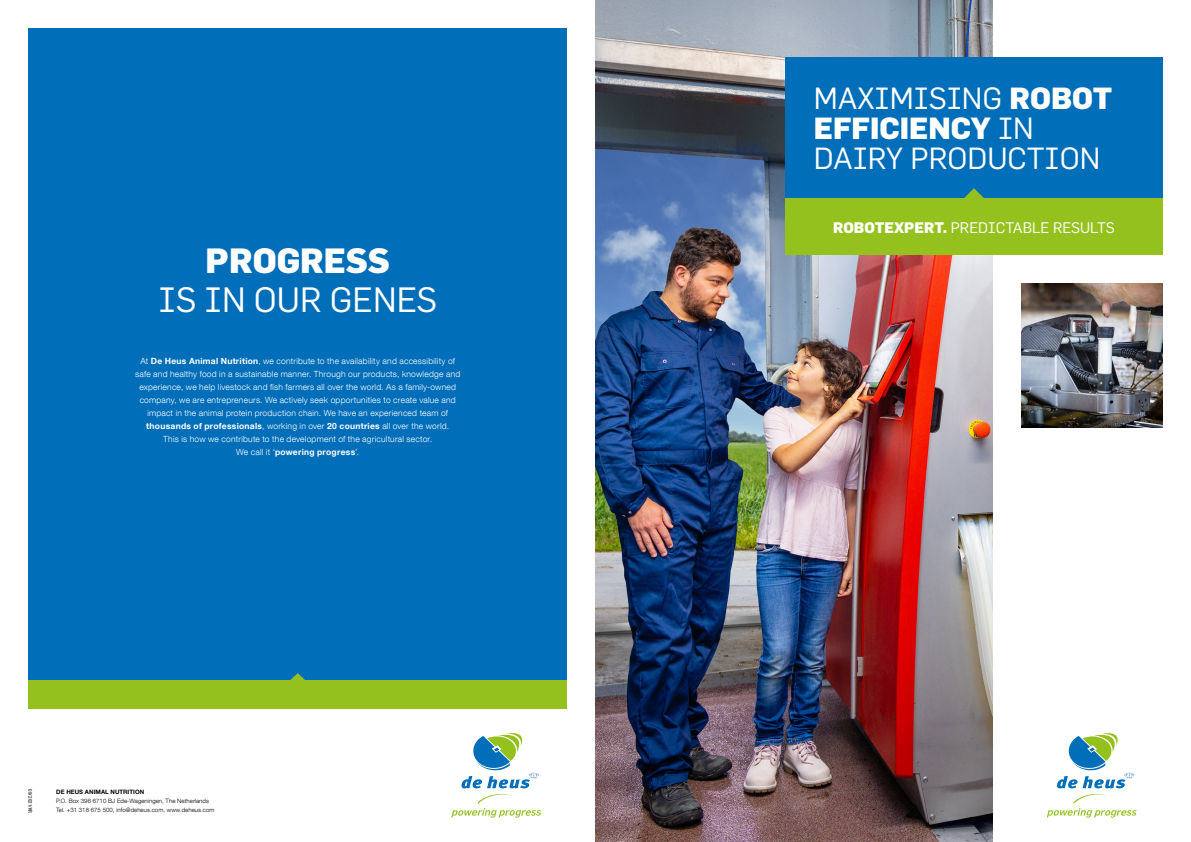
<style>
.page{position:relative;width:1191px;height:842px;background:#fff}
.page>*{position:absolute;margin:0;border:0;box-sizing:border-box;transform-origin:0 0}
.t1{font:34.4px "Flama";color:#fff}
.t2{font:800 34.4px "Flama";color:#fff}
.t3{font:30px/30px "Flama";color:#fff}
.t4{font:15px "Flama";color:#fff}
.t5{font:300 8.5px/13px "Helvetica Neue LT Com";letter-spacing:.025em;color:#fff;text-align:center}
.t6{font:300 6px/9px "Helvetica Neue LT Com";letter-spacing:.01em;color:#000}
.t7{font:700 6px "Helvetica Neue LT Com";letter-spacing:.01em;color:#000}
.t8{font:condensed 5px "Helvetica Neue LT Com";letter-spacing:.03em;color:#000}
.s1{font-weight:700}
.s2{font-weight:800}
</style>
<div class="page">
<div style="left:28px;top:28px;width:539px;height:673px;background:#006eb8"></div>
<svg style="left:1057px;top:733px;width:77px;height:55px"></svg>
<svg style="left:1046px;top:794px;width:90px;height:24px"></svg>
<img style="left:595px;top:0;width:397px;height:842px">
<div style="left:785px;top:57px;width:377px;height:141px;background:#006eb8"></div>
<svg style="left:964px;top:188px;width:20px;height:10px"></svg>
<div style="left:785px;top:198px;width:377px;height:57px;background:#95c11f"></div>
<div style="left:28px;top:680px;width:539px;height:29px;background:#95c11f"></div>
<svg style="left:290px;top:673px;width:15px;height:7px"></svg>
<svg style="left:461px;top:733px;width:78px;height:55px"></svg>
<svg style="left:451px;top:794px;width:90px;height:24px"></svg>
<img style="left:1021px;top:283px;width:141px;height:145px">
<h1 class="t2" style="left:206px;top:239px;width:186px">PROGRESS</h1>
<h1 class="t1" style="left:158px;top:280px;width:280px">IS IN OUR GENES</h1>
<p class="t5" style="left:135px;top:354px;width:327px">At <span class="s1">De Heus Animal Nutrition</span>, we contribute to the availability and accessibility of safe and healthy food in a sustainable manner. Through our products, knowledge and experience, we help livestock and fish farmers all over the world. As a family-owned company, we are entrepreneurs. We actively seek opportunities to create value and impact in the animal protein production chain. We have an experienced team of <span class="s1">thousands of professionals</span>, working in over <span class="s1">20 countries</span> all over the world.<br>This is how we contribute to the development of the agricultural sector.<br>We call it ‘<span class="s1">powering progress</span>’.</p>
<p class="t8" style="left:33px;top:789px;width:25px;rotate:90deg">09/2021/KR</p>
<p class="t7" style="left:56px;top:788px;width:90px">DE HEUS ANIMAL NUTRITION</p>
<p class="t6" style="left:56px;top:796px;width:160px">P.O. Box 396 6710 BJ Ede-Wageningen, The Netherlands<br>Tel. +31 318 675 500, info@deheus.com, www.deheus.com</p>
<h2 class="t3" style="left:813px;top:83px;width:300px">MAXIMISING <span class="s2">ROBOT<br>EFFICIENCY</span> IN<br>DAIRY PRODUCTION</h2>
<h3 class="t4" style="left:833px;top:218px;width:283px"><span class="s2">ROBOTEXPERT.</span> PREDICTABLE RESULTS</h3>
</div>
